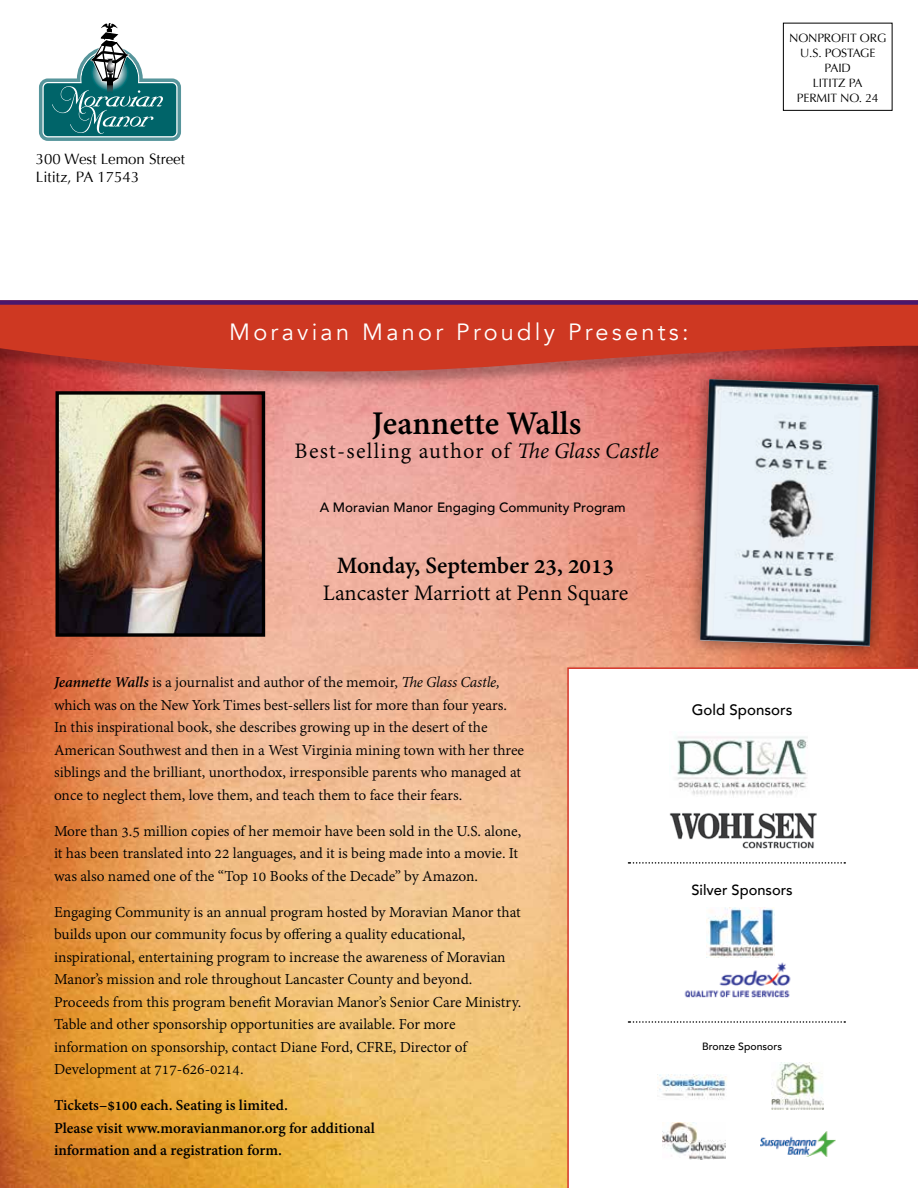
<style>
.page{position:relative;width:918px;height:1188px;background:#fff}
.page>*{position:absolute;margin:0;border:0;box-sizing:border-box;transform-origin:0 0}
.t1{font:700 36px "Adobe Devanagari";color:#000}
.t2{font:700 25.5px "Adobe Devanagari";color:#000}
.t3{font:24px "Adobe Devanagari";letter-spacing:.05em;color:#000}
.t4{font:24px "Adobe Devanagari";color:#000}
.t5{font:23.4px "Avenir";letter-spacing:.14em;color:#fff}
.t6{font:16.5px/22.5px "Adobe Devanagari";color:#000}
.t7{font:700 16.5px/22.5px "Adobe Devanagari";color:#000}
.t8{font:500 15.15px "Avenir";color:#000}
.t9{font:15px/18px "Optima";color:#000}
.t10{font:500 14.7px "Avenir";color:#000}
.t11{font:500 13.5px "Avenir";color:#000}
.t12{font:12px "Optima";letter-spacing:-.01em;color:#000}
.t13{font:500 10.5px "Avenir";color:#000}
.s1{font-style:italic}
.s2{font-weight:700;font-style:italic}
</style>
<div class="page">
<img style="left:0;top:389px;width:918px;height:799px">
<svg style="left:567px;top:667px;width:351px;height:521px"></svg>
<div style="left:685px;top:364px;width:209px;height:297px;background:#000;opacity:.46"></div>
<img style="left:700px;top:389px;width:179px;height:257px">
<div style="left:0;top:302px;width:918px;height:87px;background:#000;opacity:.25"></div>
<svg style="left:0;top:305px;width:918px;height:82px;background:#c74132"></svg>
<div style="left:39px;top:78px;width:142px;height:63px;border:8px solid #56959b;border-radius:5px"></div>
<svg style="left:42px;top:23px;width:136px;height:115px"></svg>
<div style="left:783px;top:23px;width:109px;height:88px;border:1px solid #000"></div>
<div style="left:0;top:300px;width:918px;height:5px;background:#49176d"></div>
<img style="left:59px;top:395px;width:202px;height:238px">
<div style="left:55px;top:391px;width:210px;height:246px;border:3px solid #000"></div>
<img style="left:663px;top:1123px;width:63px;height:36px">
<img style="left:658px;top:1074px;width:71px;height:27px">
<img style="left:707px;top:907px;width:68px;height:50px">
<img style="left:761px;top:1132px;width:74px;height:24px">
<img style="left:771px;top:1062px;width:53px;height:47px">
<img style="left:680px;top:958px;width:117px;height:47px">
<img style="left:669px;top:811px;width:147px;height:40px">
<svg style="left:628px;top:862px;width:217px;height:2px"></svg>
<svg style="left:628px;top:1021px;width:217px;height:2px"></svg>
<img style="left:669px;top:731px;width:140px;height:66px">
<p class="t9" style="left:36px;top:150px;width:150px">300 WEST LEMON STREET<br>LITITZ, PA 17543</p>
<h3 class="t5" style="left:229px;top:318px;width:461px">Moravian Manor Proudly Presents:</h3>
<h1 class="t1" style="left:372px;top:402px;width:211px">Jeannette Walls</h1>
<h3 class="t3" style="left:294px;top:437px;width:366px">Best-selling author of <span class="s1">The Glass Castle</span></h3>
<p class="t11" style="left:320px;top:496px;width:308px">A Moravian Manor Engaging Community Program</p>
<h2 class="t2" style="left:337px;top:551px;width:279px">Monday, September 23, 2013</h2>
<h3 class="t4" style="left:323px;top:579px;width:307px">Lancaster Marriott at Penn Square</h3>
<p class="t12" style="left:789px;top:31px;width:43px">NON PROFIT</p>
<p class="t12" style="left:860px;top:31px;width:19px">ORG</p>
<p class="t12" style="left:800px;top:46px;width:40px">U.S. POSTAGE</p>
<p class="t12" style="left:825px;top:61px;width:28px">PAID</p>
<p class="t12" style="left:813px;top:76px;width:51px">LITITZ PA</p>
<p class="t12" style="left:797px;top:91px;width:14px">PERMIT</p>
<p class="t12" style="left:840px;top:91px;width:40px">NO. 24</p>
<p class="t6" style="left:54px;top:672px;width:472px"><span class="s2">Jeannette Walls</span> is a journalist and author of the memoir, <span class="s1">The Glass Castle, </span>which was on the New York Times best-sellers list for more than four years.<br>In this inspirational book, she describes growing up in the desert of the American Southwest and then in a West Virginia mining town with her three siblings and the brilliant, unorthodox, irresponsible parents who managed at once to neglect them, love them, and teach them to face their fears.</p>
<p class="t6" style="left:54px;top:821px;width:469px">More than 3.5 million copies of her memoir have been sold in the U.S. alone, it has been translated into 22 languages, and it is being made into a movie. It was also named one of the “Top 10 Books of the Decade” by Amazon.</p>
<p class="t6" style="left:54px;top:902px;width:469px">Engaging Community is an annual program hosted by Moravian Manor that builds upon our community focus by offering a quality educational, inspirational, entertaining program to increase the awareness of Moravian Manor’s mission and role throughout Lancaster County and beyond.<br>Proceeds from this program benefit Moravian Manor’s Senior Care Ministry.<br>Table and other sponsorship opportunities are available. For more information on sponsorship, contact Diane Ford, CFRE, Director of Development at 717-626-0214.</p>
<p class="t7" style="left:54px;top:1096px;width:322px">Tickets–$100 each. Seating is limited.<br>Please visit www.moravianmanor.org for additional information and a registration form.</p>
<p class="t8" style="left:692px;top:696px;width:102px">Gold Sponsors</p>
<p class="t10" style="left:691px;top:877px;width:103px">Silver Sponsors</p>
<p class="t13" style="left:702px;top:1037px;width:81px">Bronze Sponsors</p>
</div>
